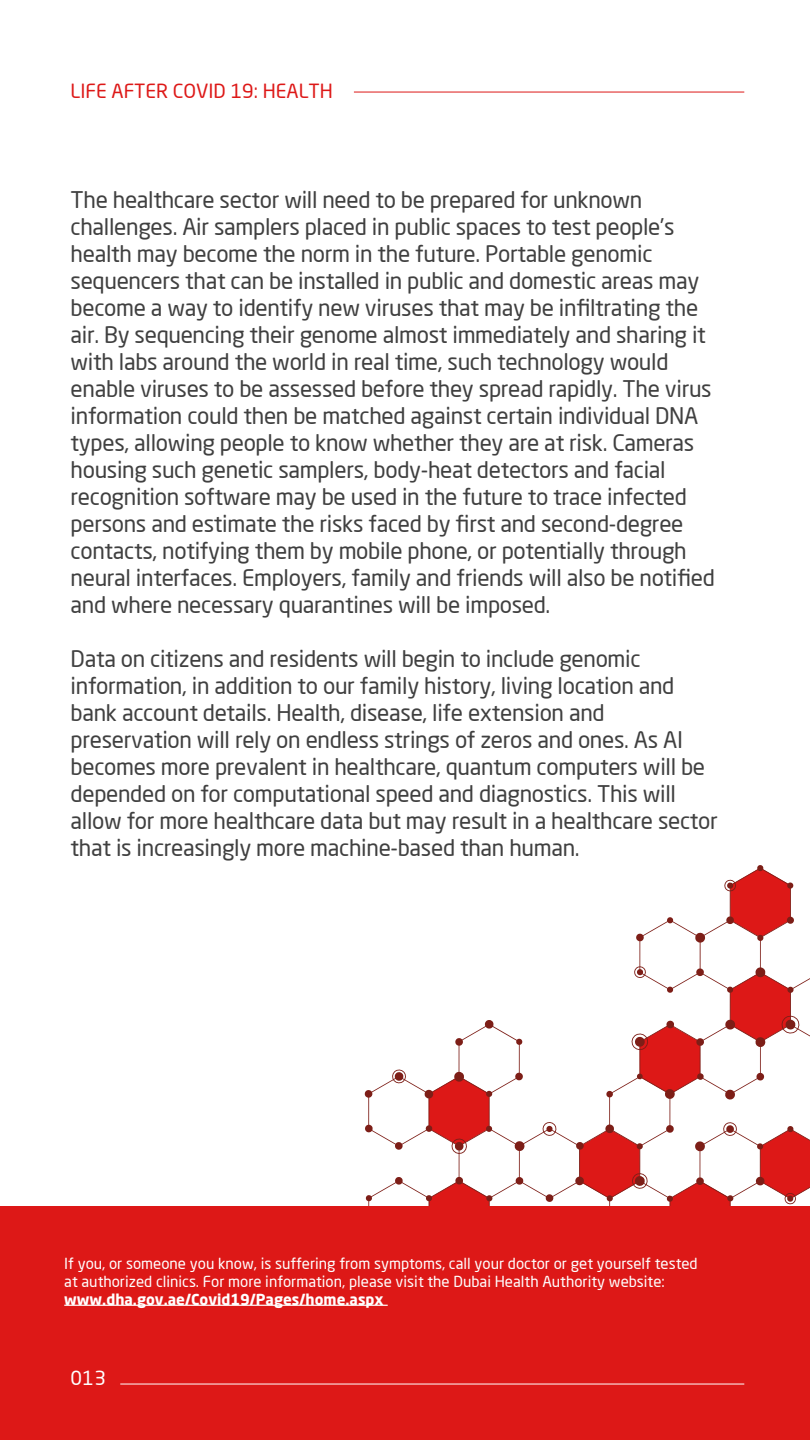
<style>
.page{position:relative;width:810px;height:1440px;background:#fff}
.page>*{position:absolute;margin:0;border:0;box-sizing:border-box;transform-origin:0 0}
.t1{font:22.5px/27px "Neo Sans Arabic";letter-spacing:-.015em;color:#404040}
.t2{font:19.2px "Neo Sans Arabic";color:#dd1817}
.t3{font:19.2px "Neo Sans Arabic";color:#fff}
.t4{font:15px/18px "Neo Sans Arabic";color:#fff}
.t5{font:700 15px "Neo Sans Arabic";color:#fff}
</style>
<div class="page">
<svg style="left:364px;top:865px;width:446px;height:341px"></svg>
<svg style="left:429px;top:1181px;width:60px;height:25px"></svg>
<svg style="left:429px;top:1076px;width:60px;height:79px"></svg>
<svg style="left:391px;top:1069px;width:16px;height:15px"></svg>
<svg style="left:579px;top:1129px;width:70px;height:70px"></svg>
<svg style="left:760px;top:1129px;width:50px;height:76px"></svg>
<svg style="left:630px;top:1025px;width:70px;height:69px"></svg>
<svg style="left:542px;top:1121px;width:15px;height:16px"></svg>
<svg style="left:722px;top:1121px;width:16px;height:16px"></svg>
<svg style="left:730px;top:972px;width:71px;height:70px"></svg>
<svg style="left:724px;top:868px;width:67px;height:69px"></svg>
<svg style="left:633px;top:966px;width:14px;height:13px"></svg>
<div style="left:0;top:1206px;width:810px;height:234px;background:#dd1817"></div>
<hr style="left:120px;top:1384px;width:624px;height:1px;background:#fff">
<hr style="left:64px;top:1305px;width:324px;height:1px;background:#fff">
<hr style="left:354px;top:92px;width:390px;height:1px;background:#dd1817">
<p class="t2" style="left:71px;top:76px;width:264px">LIFE AFTER COVID 19: HEALTH</p>
<p class="t1" style="left:71px;top:186px;width:646px">The healthcare sector will need to be prepared for unknown challenges. Air samplers placed in public spaces to test people’s health may become the norm in the future. Portable genomic sequencers that can be installed in public and domestic areas may become a way to identify new viruses that may be infiltrating the air. By sequencing their genome almost immediately and sharing it with labs around the world in real time, such technology would enable viruses to be assessed before they spread rapidly. The virus information could then be matched against certain individual DNA types, allowing people to know whether they are at risk. Cameras housing such genetic samplers, body-heat detectors and facial recognition software may be used in the future to trace infected persons and estimate the risks faced by first and second-degree contacts, notifying them by mobile phone, or potentially through neural interfaces. Employers, family and friends will also be notified and where necessary quarantines will be imposed.</p>
<p class="t1" style="left:71px;top:645px;width:649px">Data on citizens and residents will begin to include genomic information, in addition to our family history, living location and bank account details. Health, disease, life extension and preservation will rely on endless strings of zeros and ones. As AI becomes more prevalent in healthcare, quantum computers will be depended on for computational speed and diagnostics. This will allow for more healthcare data but may result in a healthcare sector that is increasingly more machine-based than human.</p>
<p class="t4" style="left:64px;top:1254px;width:635px">If you, or someone you know, is suffering from symptoms, call your doctor or get yourself tested at authorized clinics. For more information, please visit the Dubai Health Authority website:</p>
<p class="t5" style="left:64px;top:1287px;width:321px">www.dha.gov.ae/Covid19/Pages/home.aspx</p>
<p class="t3" style="left:71px;top:1364px;width:37px">013</p>
</div>
